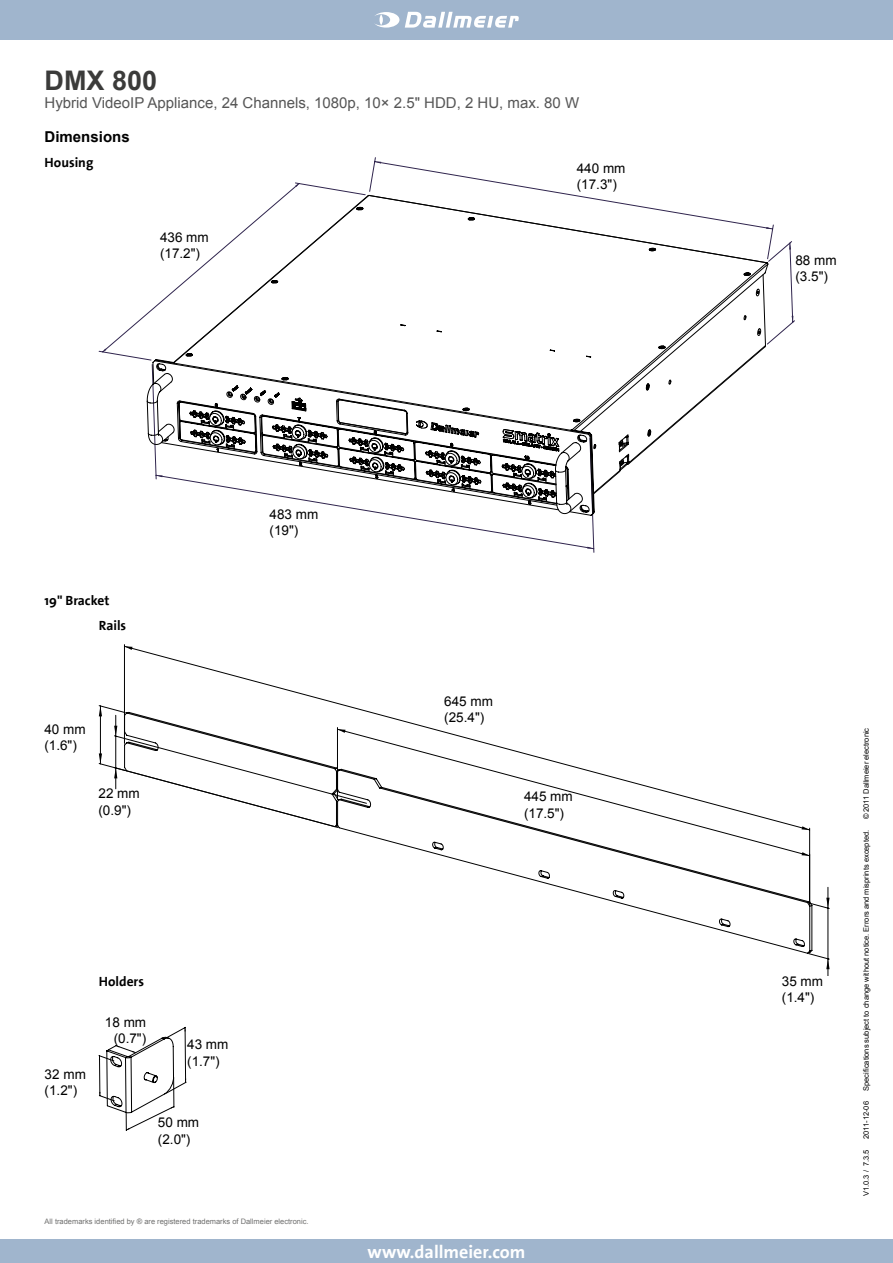
<style>
.page{position:relative;width:893px;height:1263px;background:#fff}
.page>*{position:absolute;margin:0;border:0;box-sizing:border-box;transform-origin:0 0}
.t1{font:700 27px "Arial";color:#3b3b3a}
.t2{font:700 18px "The Sans";color:#fff}
.t3{font:15px "Arial";color:#565656}
.t4{font:700 15px "Arial";color:#000}
.t5{font:13.5px/16.2px "Arial";color:#000}
.t6{font:700 13.5px/24.6px "The Sans";color:#000}
.t7{font:7.5px "Arial";color:#000}
.t8{font:7.5px "Arial";color:#6f6f6e}
</style>
<div class="page">
<div style="left:0;top:0;width:893px;height:40px;background:#a0b5cd"></div>
<div style="left:0;top:1239px;width:893px;height:24px;background:#a0b5cd"></div>
<svg style="left:405px;top:12px;width:114px;height:16px"></svg>
<svg style="left:375px;top:12px;width:24px;height:16px"></svg>
<svg style="left:379px;top:14px;width:4px;height:11px"></svg>
<svg style="left:99px;top:182px;width:264px;height:178px"></svg>
<svg style="left:396px;top:516px;width:198px;height:37px"></svg>
<svg style="left:369px;top:157px;width:426px;height:187px"></svg>
<svg style="left:173px;top:194px;width:596px;height:69px"></svg>
<svg style="left:147px;top:263px;width:622px;height:217px"></svg>
<svg style="left:179px;top:385px;width:450px;height:131px"></svg>
<svg style="left:338px;top:727px;width:472px;height:178px"></svg>
<svg style="left:808px;top:887px;width:22px;height:89px"></svg>
<svg style="left:99px;top:705px;width:268px;height:123px"></svg>
<svg style="left:99px;top:1027px;width:87px;height:103px"></svg>
<h1 class="t1" style="left:45px;top:62px;width:114px">DMX 800</h1>
<p class="t3" style="left:45px;top:93px;width:536px">Hybrid VideoIP Appliance, 24 Channels, 1080p, 10× 2.5" HDD, 2 HU, max. 80 W</p>
<p class="t4" style="left:45px;top:127px;width:87px">Dimensions</p>
<p class="t6" style="left:45px;top:151px;width:50px">Housing</p>
<p class="t5" style="left:160px;top:229px;width:50px">436 mm (17.2")</p>
<p class="t5" style="left:577px;top:160px;width:50px">440 mm (17.3")</p>
<p class="t6" style="left:99px;top:589px;width:29px;text-indent:-54px">19" Bracket<br>Rails</p>
<p class="t5" style="left:44px;top:721px;width:43px">40 mm (1.6")</p>
<p class="t5" style="left:98px;top:786px;width:43px">22 mm (0.9")</p>
<p class="t5" style="left:270px;top:507px;width:50px">483 mm (19")</p>
<p class="t5" style="left:444px;top:693px;width:50px">645 mm (25.4")</p>
<p class="t5" style="left:524px;top:789px;width:50px">445 mm (17.5")</p>
<p class="t5" style="left:45px;top:1066px;width:43px">32 mm (1.2")</p>
<p class="t6" style="left:99px;top:969px;width:47px">Holders</p>
<p class="t5" style="left:105px;top:1014px;width:43px;text-align:right">18 mm (0.7")</p>
<p class="t5" style="left:187px;top:1037px;width:43px">43 mm (1.7")</p>
<p class="t5" style="left:158px;top:1115px;width:43px">50 mm (2.0")</p>
<p class="t8" style="left:45px;top:1216px;width:265px">All trademarks identified by ® are registered trademarks of Dallmeier electronic.</p>
<h2 class="t2" style="left:368px;top:1242px;width:159px">www.dallmeier.com</h2>
<p class="t5" style="left:795px;top:252px;width:43px">88 mm (3.5")</p>
<p class="t5" style="left:782px;top:973px;width:43px">35 mm (1.4")</p>
<p class="t7" style="left:861px;top:819px;width:93px;rotate:-90deg">© 2011 Dallmeier electronic</p>
<p class="t7" style="left:861px;top:1091px;width:262px;rotate:-90deg">Specifications subject to change without notice. Errors and misprints excepted.</p>
<p class="t7" style="left:861px;top:1139px;width:39px;rotate:-90deg">2011-12-06</p>
<p class="t7" style="left:861px;top:1196px;width:48px;rotate:-90deg">V1.0.3 / 7.3.5</p>
</div>
